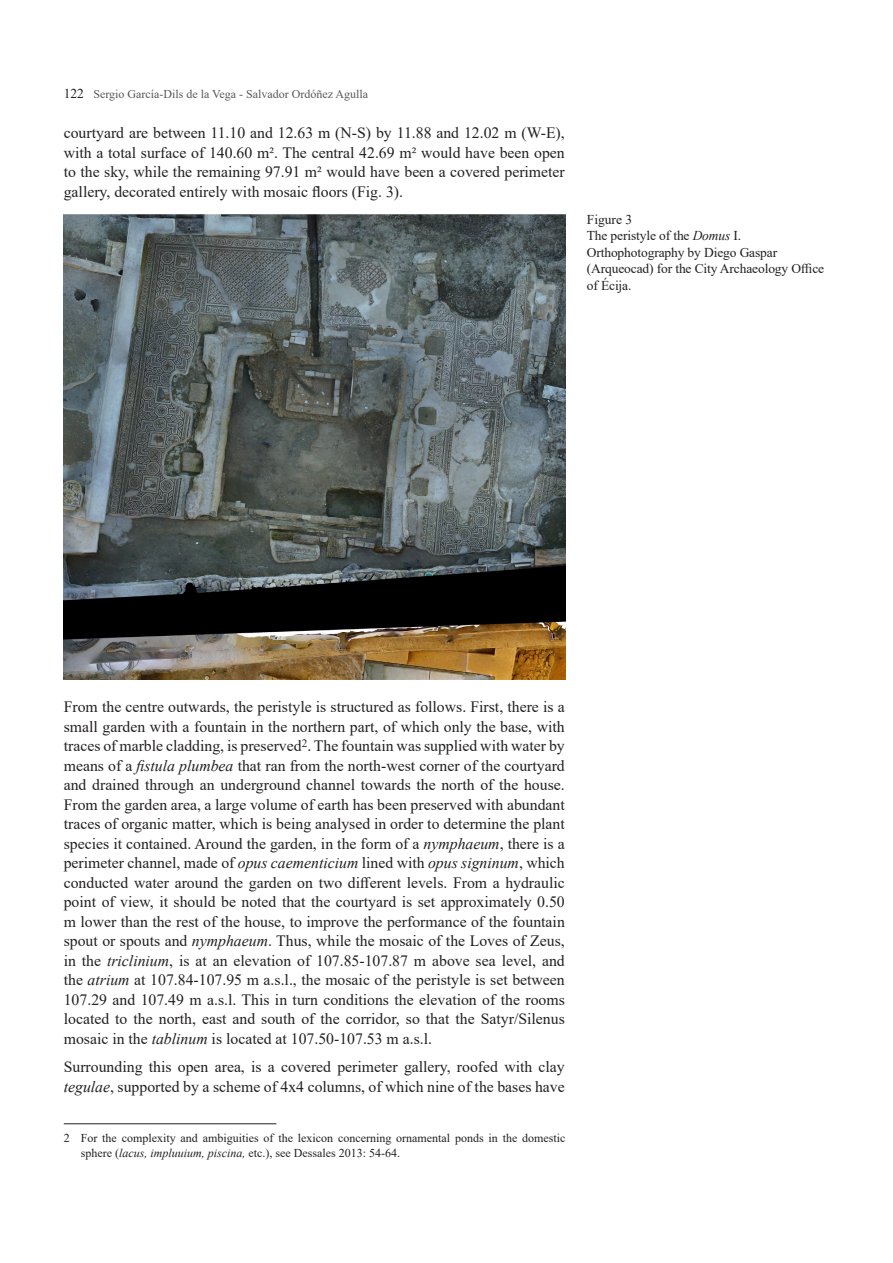
<style>
.page{position:relative;width:893px;height:1263px;background:#fff}
.page>*{position:absolute;margin:0;border:0;box-sizing:border-box;transform-origin:0 0}
.JMR_Metin{font:15.75px/19.5px "Times New Roman";color:#231f20;text-align:justify}
.JMR_Resimaltı{font:13.5px/16.5px "Times New Roman";letter-spacing:-.01em;color:#231f20}
.JMR_Dipnot_2{font:12px/14.2px "Times New Roman";color:#231f20}
.JMR_Sayfa_Üst_Başlık{font:12px "Times New Roman";color:#57585a}
.s1{font-size:13.5px;color:#231f20}
.s2{font-style:italic}
</style>
<div class="page">
<hr style="left:64px;top:1123px;width:212px;height:1px;background:#231f20">
<img style="left:64px;top:214px;width:502px;height:465px">
<p class="JMR_Sayfa_Üst_Başlık" style="left:64px;top:85px;width:306px"><span class="s1">122</span> Sergio García-Dils de la Vega - Salvador Ordóñez Agulla</p>
<p class="JMR_Metin" style="left:64px;top:123px;width:503px">courtyard are between 11.10 and 12.63 m (N-S) by 11.88 and 12.02 m (W-E), with a total surface of 140.60 m². The central 42.69 m² would have been open to the sky, while the remaining 97.91 m² would have been a covered perimeter gallery, decorated entirely with mosaic floors (Fig. 3).</p>
<p class="JMR_Resimaltı" style="left:587px;top:210px;width:47px">Figure 3</p>
<p class="JMR_Resimaltı" style="left:587px;top:227px;width:239px">The peristyle of the <span class="s2">Domus</span> I.<br>Orthophotography by Diego Gaspar (Arqueocad) for the City Archaeology Office of Écija.</p>
<p class="JMR_Metin" style="left:64px;top:697px;width:503px">From the centre outwards, the peristyle is structured as follows. First, there is a small garden with a fountain in the northern part, of which only the base, with traces of marble cladding, is preserved<sup>2</sup>. The fountain was supplied with water by means of a <span class="s2">fistula plumbea</span> that ran from the north-west corner of the courtyard and drained through an underground channel towards the north of the house.<br>From the garden area, a large volume of earth has been preserved with abundant traces of organic matter, which is being analysed in order to determine the plant species it contained. Around the garden, in the form of a <span class="s2">nymphaeum</span>, there is a perimeter channel, made of <span class="s2">opus caementicium</span> lined with <span class="s2">opus signinum</span>, which conducted water around the garden on two different levels. From a hydraulic point of view, it should be noted that the courtyard is set approximately 0.50 m lower than the rest of the house, to improve the performance of the fountain spout or spouts and <span class="s2">nymphaeum</span>. Thus, while the mosaic of the Loves of Zeus, in the <span class="s2">triclinium</span>, is at an elevation of 107.85-107.87 m above sea level, and the <span class="s2">atrium</span> at 107.84-107.95 m a.s.l., the mosaic of the peristyle is set between 107.29 and 107.49 m a.s.l. This in turn conditions the elevation of the rooms located to the north, east and south of the corridor, so that the Satyr/Silenus mosaic in the <span class="s2">tablinum</span> is located at 107.50-107.53 m a.s.l.</p>
<p class="JMR_Metin" style="left:64px;top:1056px;width:503px">Surrounding this open area, is a covered perimeter gallery, roofed with clay <span class="s2">tegulae</span>, supported by a scheme of 4x4 columns, of which nine of the bases have</p>
<p class="JMR_Dipnot_2" style="left:81px;top:1131px;width:486px;text-indent:-17px">2 For the complexity and ambiguities of the lexicon concerning ornamental ponds in the domestic sphere (<span class="s2">lacus, impluuium, piscina,</span> etc.), see Dessales 2013: 54-64.</p>
</div>
